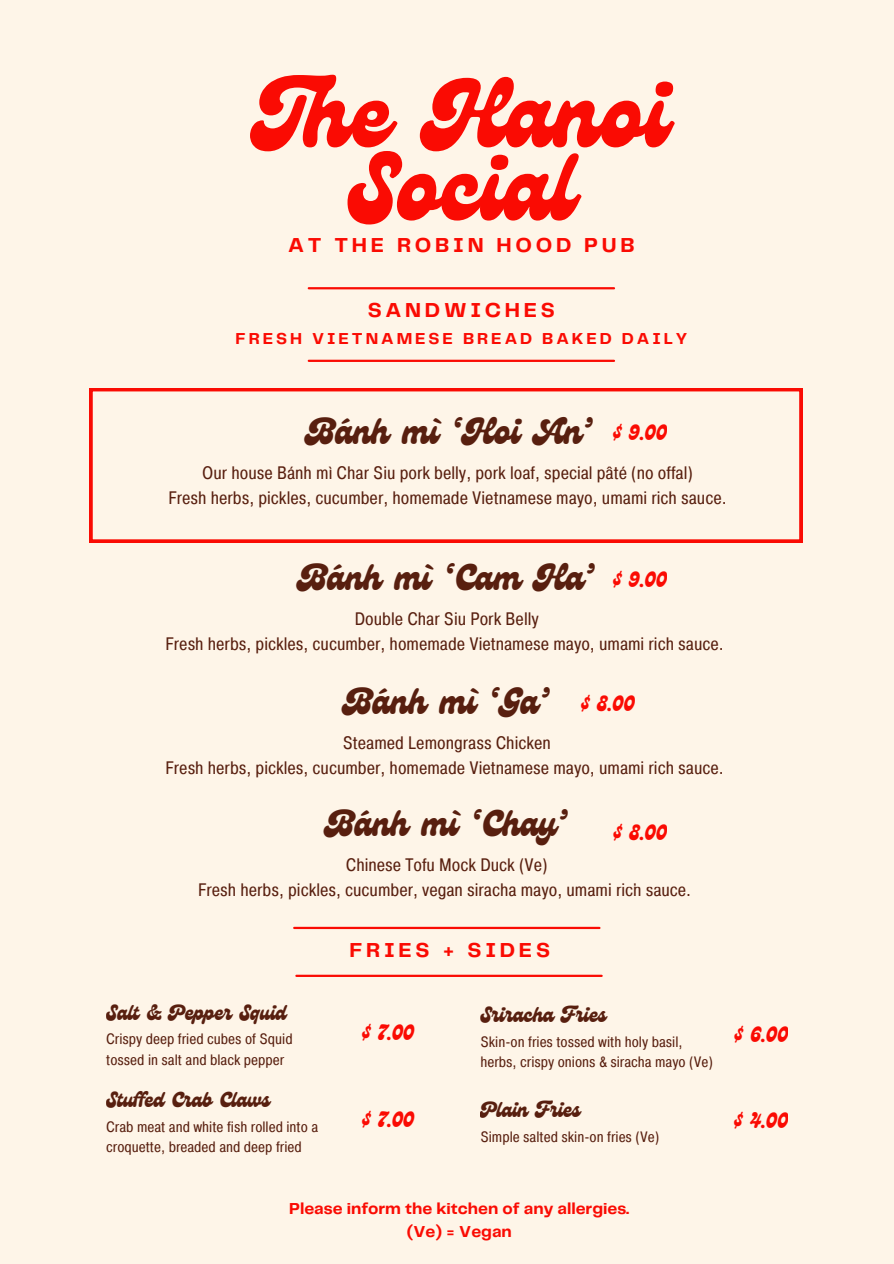
<style>
.page{position:relative;width:894px;height:1264px;background:#fff}
.page>*{position:absolute;margin:0;border:0;box-sizing:border-box;transform-origin:0 0}
.t1{font:93.45px/73.2px "Genty";color:#fa0b03;text-align:center}
.t2{font:36px "Genty";color:#581f0f}
.t3{font:21px "Genty";color:#581f0f}
.t4{font:21px "Genty";color:#fa0b03}
.t5{font:700 21px "Telegraf";letter-spacing:.18em;color:#fa0b03}
.t6{font:18px "Pragmatica Cond";color:#581f0f}
.t7{font:700 16.5px/22.5px "Telegraf";color:#fa0b03;text-align:center}
.t8{font:700 16.5px "Telegraf";letter-spacing:.18em;color:#fa0b03}
.t9{font:15px/20.2px "Pragmatica Cond";color:#581f0f}
</style>
<div class="page">
<div style="left:0;top:0;width:893px;height:1263px;background:#fef5e8"></div>
<hr style="left:296px;top:974px;width:305px;height:2px;background:#fa0b03">
<hr style="left:294px;top:926px;width:305px;height:3px;background:#fa0b03">
<svg style="left:89px;top:388px;width:712px;height:154px"></svg>
<hr style="left:309px;top:360px;width:305px;height:2px;background:#fa0b03">
<hr style="left:309px;top:287px;width:305px;height:2px;background:#fa0b03">
<hr style="left:586px;top:485px;width:80px;height:1px;background:#fef5e8">
<p class="t1" style="left:254px;top:78px;width:414px">The Hanoi<br>Social</p>
<p class="t5" style="left:288px;top:236px;width:348px">AT THE ROBIN HOOD PUB</p>
<p class="t5" style="left:367px;top:301px;width:189px">SANDWICHES</p>
<h4 class="t8" style="left:235px;top:332px;width:453px">FRESH VIETNAMESE BREAD BAKED DAILY</h4>
<p class="t2" style="left:306px;top:411px;width:289px">Bánh mì ‘Hoi An’</p>
<p class="t6" style="left:202px;top:461px;width:492px">Our house Bánh mì Char Siu pork belly, pork loaf, special pâté (no offal)</p>
<p class="t6" style="left:168px;top:486px;width:559px">Fresh herbs, pickles, cucumber, homemade Vietnamese mayo, umami rich sauce.</p>
<p class="t4" style="left:612px;top:420px;width:55px">$ 9.00</p>
<p class="t2" style="left:298px;top:556px;width:298px">Bánh mì ‘Cam Ha’</p>
<p class="t6" style="left:354px;top:607px;width:186px">Double Char Siu Pork Belly</p>
<p class="t6" style="left:166px;top:631px;width:559px">Fresh herbs, pickles, cucumber, homemade Vietnamese mayo, umami rich sauce.</p>
<p class="t2" style="left:343px;top:681px;width:208px">Bánh mì ‘Ga’</p>
<p class="t6" style="left:342px;top:731px;width:209px">Steamed Lemongrass Chicken</p>
<p class="t6" style="left:166px;top:756px;width:559px">Fresh herbs, pickles, cucumber, homemade Vietnamese mayo, umami rich sauce.</p>
<h2 class="t2" style="left:325px;top:802px;width:244px">Bánh mì ‘Chay’</h2>
<p class="t6" style="left:346px;top:853px;width:203px">Chinese Tofu Mock Duck (Ve)</p>
<p class="t6" style="left:198px;top:877px;width:494px">Fresh herbs, pickles, cucumber, vegan siracha mayo, umami rich sauce.</p>
<p class="t4" style="left:612px;top:567px;width:55px">$ 9.00</p>
<p class="t4" style="left:580px;top:691px;width:55px">$ 8.00</p>
<p class="t4" style="left:612px;top:820px;width:55px">$ 8.00</p>
<p class="t5" style="left:349px;top:940px;width:202px">FRIES + SIDES</p>
<h1 class="t3" style="left:106px;top:1000px;width:182px">Salt &amp; Pepper Squid</h1>
<h2 class="t9" style="left:106px;top:1029px;width:188px">Crispy deep fried cubes of Squid tossed in salt and black pepper</h2>
<h3 class="t3" style="left:106px;top:1087px;width:165px">Stuffed Crab Claws</h3>
<p class="t9" style="left:106px;top:1116px;width:213px">Crab meat and white fish rolled into a croquette, breaded and deep fried</p>
<h2 class="t4" style="left:361px;top:1020px;width:54px">$ 7.00</h2>
<p class="t4" style="left:361px;top:1107px;width:54px">$ 7.00</p>
<p class="t3" style="left:480px;top:1002px;width:127px">Sriracha Fries</p>
<p class="t9" style="left:480px;top:1031px;width:234px">Skin-on fries tossed with holy basil, herbs, crispy onions &amp; siracha mayo (Ve)</p>
<p class="t3" style="left:480px;top:1097px;width:101px">Plain Fries</p>
<p class="t9" style="left:480px;top:1127px;width:180px">Simple salted skin-on fries (Ve)</p>
<p class="t4" style="left:733px;top:1022px;width:55px">$ 6.00</p>
<p class="t4" style="left:733px;top:1107px;width:56px">$ 4.00</p>
<p class="t7" style="left:289px;top:1198px;width:341px">Please inform the kitchen of any allergies. (Ve) = Vegan</p>
</div>
